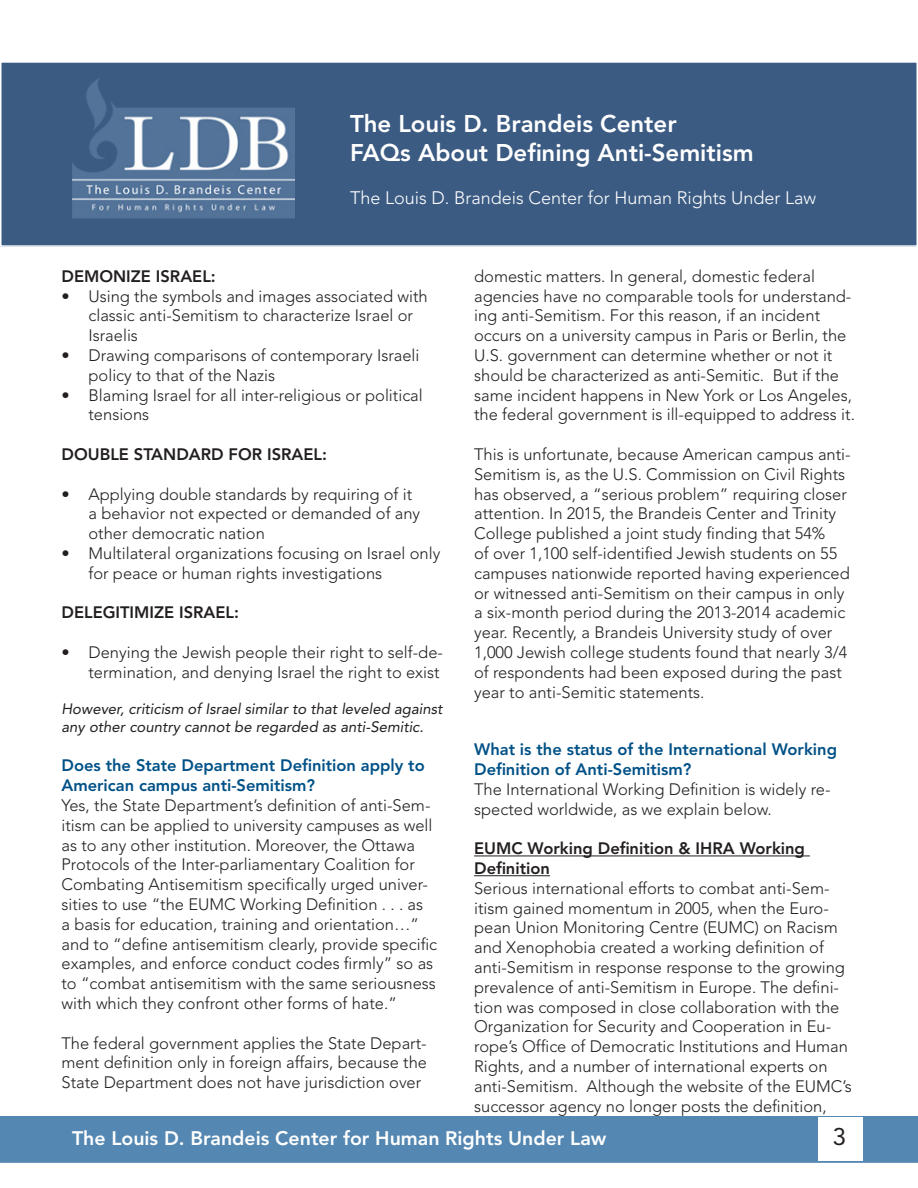
<style>
.page{position:relative;width:918px;height:1188px;background:#fff}
.page>*{position:absolute;margin:0;border:0;box-sizing:border-box;transform-origin:0 0}
.t1{font:800 24px/28.8px "Avenir";color:#fff}
.t2{font:24px "Avenir";color:#231f20}
.t3{font:800 19.5px "Avenir";color:#fff}
.t4{font:300 18px "Avenir";color:#fff}
.t5{font:300 16.5px/19.8px "Avenir";color:#231f20}
.t6{font:800 16.5px/19.8px "Avenir";color:#231f20}
.t7{font:800 16.5px/19.8px "Avenir";color:#005187}
.t8{font:italic 15px/18px "Avenir";color:#231f20}
.s1{font-weight:800;color:#005187}
</style>
<div class="page">
<div style="left:1px;top:62px;width:916px;height:184px;background:#3b5b83"></div>
<img style="left:73px;top:78px;width:221px;height:140px">
<div style="left:0;top:61px;width:918px;height:186px;border:2px solid #fff"></div>
<hr style="left:474px;top:856px;width:336px;height:1px;background:#231f20">
<hr style="left:474px;top:875px;width:76px;height:1px;background:#231f20">
<div style="left:0;top:1116px;width:918px;height:47px;background:#5487b1"></div>
<div style="left:819px;top:1117px;width:44px;height:43px;background:#fff"></div>
<p class="t1" style="left:350px;top:110px;width:405px">The Louis D. Brandeis Center<br>FAQs About Defining Anti-Semitism</p>
<p class="t4" style="left:350px;top:188px;width:468px">The Louis D. Brandeis Center for Human Rights Under Law</p>
<p class="t6" style="left:62px;top:266px;width:156px">DEMONIZE ISRAEL:</p>
<p class="t5" style="left:88px;top:286px;width:341px;text-indent:-27px">• Using the symbols and images associated with classic anti-Semitism to characterize Israel or<br>Israelis</p>
<p class="t5" style="left:88px;top:346px;width:333px;text-indent:-27px">• Drawing comparisons of contemporary Israeli policy to that of the Nazis</p>
<p class="t5" style="left:88px;top:385px;width:336px;text-indent:-27px">• Blaming Israel for all inter-religious or political tensions</p>
<p class="t6" style="left:62px;top:445px;width:267px">DOUBLE STANDARD FOR ISRAEL:</p>
<p class="t5" style="left:88px;top:484px;width:333px;text-indent:-27px">• Applying double standards by requiring of it a behavior not expected or demanded of any other democratic nation</p>
<p class="t5" style="left:88px;top:544px;width:353px;text-indent:-27px">• Multilateral organizations focusing on Israel only for peace or human rights investigations</p>
<p class="t6" style="left:62px;top:603px;width:179px">DELEGITIMIZE ISRAEL:</p>
<p class="t5" style="left:62px;top:643px;width:383px;text-align:right">• Denying the Jewish people their right to self-de&shy;termination, and denying Israel the right to exist</p>
<p class="t8" style="left:62px;top:700px;width:382px">However, criticism of Israel similar to that leveled against any other country cannot be regarded as anti-Semitic.</p>
<p class="t5" style="left:62px;top:756px;width:377px"><span class="s1">Does the State Department Definition apply to American campus anti-Semitism?<br></span>Yes, the State Department’s definition of anti-Sem&shy;itism can be applied to university campuses as well as to any other institution. Moreover, the Ottawa Protocols of the Inter-parliamentary Coalition for Combating Antisemitism specifically urged univer&shy;sities to use “the EUMC Working Definition . . . as<br>a basis for education, training and orientation…” and to “define antisemitism clearly, provide specific examples, and enforce conduct codes firmly” so as to “combat antisemitism with the same seriousness with which they confront other forms of hate.”</p>
<p class="t5" style="left:62px;top:1033px;width:367px">The federal government applies the State Depart&shy;ment definition only in foreign affairs, because the</p>
<p class="t5" style="left:62px;top:1073px;width:361px">State Department does not have jurisdiction over</p>
<p class="t5" style="left:474px;top:266px;width:382px">domestic matters. In general, domestic federal agencies have no comparable tools for understand&shy;ing anti-Semitism. For this reason, if an incident occurs on a university campus in Paris or Berlin, the U.S. government can determine whether or not it should be characterized as anti-Semitic. But if the same incident happens in New York or Los Angeles, the federal government is ill-equipped to address it.</p>
<p class="t5" style="left:474px;top:445px;width:378px">This is unfortunate, because American campus anti-Semitism is, as the U.S. Commission on Civil Rights has observed, a “serious problem” requiring closer attention. In 2015, the Brandeis Center and Trinity College published a joint study finding that 54%<br>of over 1,100 self-identified Jewish students on 55 campuses nationwide reported having experienced or witnessed anti-Semitism on their campus in only a six-month period during the 2013-2014 academic year. Recently, a Brandeis University study of over 1,000 Jewish college students found that nearly 3/4 of respondents had been exposed during the past year to anti-Semitic statements.</p>
<p class="t7" style="left:474px;top:740px;width:364px">What is the status of the International Working<br>Definition of Anti-Semitism?</p>
<p class="t5" style="left:474px;top:779px;width:358px">The International Working Definition is widely re&shy;spected worldwide, as we explain below.</p>
<p class="t6" style="left:474px;top:839px;width:332px">EUMC Working Definition &amp; IHRA Working<br>Definition</p>
<p class="t5" style="left:474px;top:878px;width:379px">Serious international efforts to combat anti-Sem&shy;itism gained momentum in 2005, when the Euro&shy;pean Union Monitoring Centre (EUMC) on Racism and Xenophobia created a working definition of anti-Semitism in response response to the growing prevalence of anti-Semitism in Europe. The defini&shy;tion was composed in close collaboration with the Organization for Security and Cooperation in Eu&shy;rope’s Office of Democratic Institutions and Human Rights, and a number of international experts on anti-Semitism. Although the website of the EUMC’s successor agency no longer posts the definition,</p>
<p class="t3" style="left:72px;top:1127px;width:536px">The Louis D. Brandeis Center for Human Rights Under Law</p>
<p class="t2" style="left:833px;top:1123px;width:15px">3</p>
</div>
